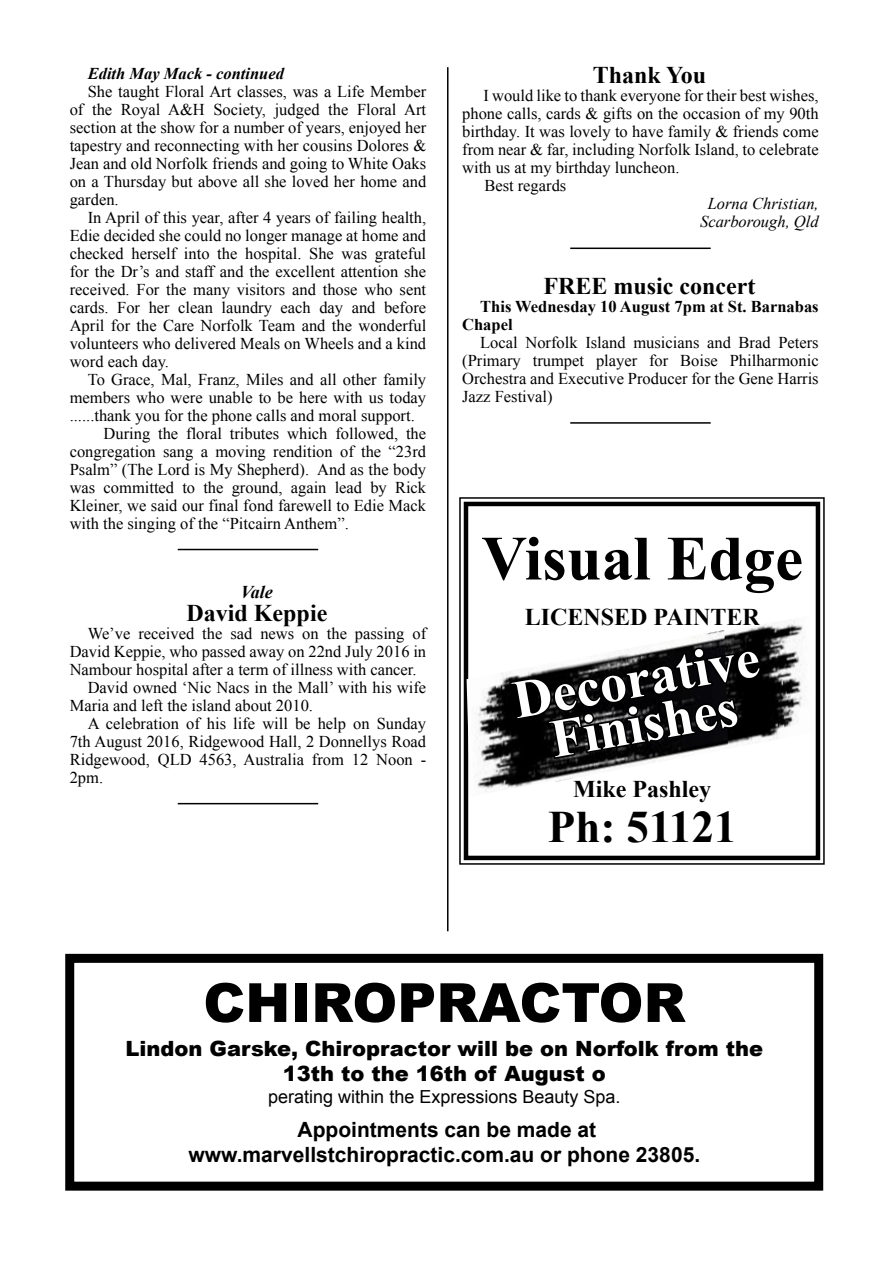
<style>
.page{position:relative;width:893px;height:1263px;background:#fff}
.page>*{position:absolute;margin:0;border:0;box-sizing:border-box;transform-origin:0 0}
.t1{font:700 63px "Times New Roman";color:#000}
.t2{font:700 54px/45px "Times New Roman";color:#fff;text-align:center}
.t3{font:900 54px "Arial";color:#000}
.t4{font:700 45px "Times New Roman";color:#000}
.t5{font:700 24px "Times New Roman";color:#000}
.t6{font:900 21px/25.2px "Arial";color:#000;text-align:center}
.t7{font:700 21px/25.2px "Arial";color:#000;text-align:center}
.t8{font:18px "Arial";color:#000}
.t9{font:italic 700 18px "Times New Roman";color:#000}
.t10{font:16.5px/18px "Times New Roman";color:#000;text-align:justify}
.t11{font:700 16.5px/18px "Times New Roman";color:#000}
.t12{font:italic 16.5px/18px "Times New Roman";color:#000;text-align:center}
.t13{font:italic 700 16.5px "Times New Roman";color:#000}
</style>
<div class="page">
<hr style="left:178px;top:549px;width:140px;height:1px;background:#000">
<hr style="left:178px;top:803px;width:140px;height:1px;background:#000">
<hr style="left:570px;top:248px;width:141px;height:1px;background:#000">
<hr style="left:570px;top:422px;width:141px;height:2px;background:#000">
<div style="left:65px;top:954px;width:758px;height:236px;border:9px solid #000"></div>
<hr style="left:447px;top:67px;width:1px;height:864px;background:#000">
<svg style="left:459px;top:497px;width:366px;height:368px"></svg>
<div style="left:464px;top:502px;width:356px;height:358px;border:4px solid #000"></div>
<img style="left:551px;top:615px;width:262px;height:167px">
<img style="left:467px;top:630px;width:261px;height:167px">
<svg style="left:508px;top:645px;width:255px;height:116px;background:#2f2f30"></svg>
<p class="t13" style="left:88px;top:62px;width:198px">Edith May Mack - continued</p>
<p class="t10" style="left:70px;top:82px;width:358px;text-indent:18px">She taught Floral Art classes, was a Life Member of the Royal A&amp;H Society, judged the Floral Art section at the show for a number of years, enjoyed her tapestry and reconnecting with her cousins Dolores &amp; Jean and old Norfolk friends and going to White Oaks on a Thursday but above all she loved her home and garden.</p>
<p class="t10" style="left:70px;top:208px;width:358px;text-indent:18px">In April of this year, after 4 years of failing health, Edie decided she could no longer manage at home and checked herself into the hospital. She was grateful for the Dr’s and staff and the excellent attention she received. For the many visitors and those who sent cards. For her clean laundry each day and before April for the Care Norfolk Team and the wonderful volunteers who delivered Meals on Wheels and a kind word each day.</p>
<p class="t10" style="left:88px;top:370px;width:340px">To Grace, Mal, Franz, Miles and all other family</p>
<p class="t10" style="left:70px;top:388px;width:358px">members who were unable to be here with us today</p>
<p class="t10" style="left:70px;top:406px;width:347px">......thank you for the phone calls and moral support.</p>
<p class="t10" style="left:104px;top:424px;width:324px">During the floral tributes which followed, the</p>
<p class="t10" style="left:70px;top:442px;width:358px">congregation sang a moving rendition of the “23rd</p>
<p class="t10" style="left:70px;top:460px;width:358px">Psalm” (The Lord is My Shepherd). And as the body</p>
<p class="t10" style="left:70px;top:478px;width:358px">was committed to the ground, again lead by Rick</p>
<p class="t10" style="left:70px;top:496px;width:358px">Kleiner, we said our final fond farewell to Edie Mack</p>
<p class="t10" style="left:70px;top:514px;width:281px">with the singing of the “Pitcairn Anthem”.</p>
<p class="t9" style="left:241px;top:580px;width:34px">Vale</p>
<h3 class="t5" style="left:187px;top:596px;width:142px">David Keppie</h3>
<p class="t10" style="left:88px;top:624px;width:340px">We’ve received the sad news on the passing of</p>
<p class="t10" style="left:70px;top:642px;width:358px">David Keppie, who passed away on 22nd July 2016 in</p>
<p class="t10" style="left:70px;top:660px;width:348px">Nambour hospital after a term of illness with cancer.</p>
<p class="t10" style="left:88px;top:678px;width:340px">David owned ‘Nic Nacs in the Mall’ with his wife</p>
<p class="t10" style="left:70px;top:696px;width:245px">Maria and left the island about 2010.</p>
<p class="t10" style="left:88px;top:714px;width:340px">A celebration of his life will be help on Sunday</p>
<p class="t10" style="left:70px;top:732px;width:358px">7th August 2016, Ridgewood Hall, 2 Donnellys Road</p>
<p class="t10" style="left:70px;top:750px;width:358px">Ridgewood, QLD 4563, Australia from 12 Noon -</p>
<p class="t10" style="left:70px;top:768px;width:35px">2pm.</p>
<h3 class="t5" style="left:593px;top:59px;width:115px">Thank You</h3>
<p class="t10" style="left:483px;top:87px;width:337px">I would like to thank everyone for their best wishes,</p>
<p class="t10" style="left:462px;top:105px;width:358px">phone calls, cards &amp; gifts on the occasion of my 90th</p>
<p class="t10" style="left:462px;top:123px;width:358px">birthday. It was lovely to have family &amp; friends come</p>
<p class="t10" style="left:462px;top:141px;width:358px">from near &amp; far, including Norfolk Island, to celebrate</p>
<p class="t10" style="left:462px;top:159px;width:219px">with us at my birthday luncheon.</p>
<p class="t10" style="left:484px;top:177px;width:84px">Best regards</p>
<p class="t12" style="left:700px;top:195px;width:120px">Lorna Christian,<br>Scarborough, Qld</p>
<h3 class="t5" style="left:543px;top:269px;width:213px">FREE music concert</h3>
<p class="t11" style="left:462px;top:297px;width:358px;text-indent:18px">This Wednesday 10 August 7pm at St. Barnabas<br>Chapel</p>
<p class="t10" style="left:462px;top:333px;width:358px;text-indent:18px">Local Norfolk Island musicians and Brad Peters (Primary trumpet player for Boise Philharmonic Orchestra and Executive Producer for the Gene Harris Jazz Festival)</p>
<h1 class="t1" style="left:481px;top:515px;width:323px">Visual Edge</h1>
<h3 class="t5" style="left:525px;top:600px;width:236px">LICENSED PAINTER</h3>
<h2 class="t2" style="left:510px;top:677px;width:250px;rotate:-10deg">Decorative<br>Finishes</h2>
<h3 class="t5" style="left:573px;top:772px;width:139px">Mike Pashley</h3>
<h3 class="t4" style="left:548px;top:796px;width:190px">Ph: 51121</h3>
<h2 class="t3" style="left:203px;top:963px;width:484px">CHIROPRACTOR</h2>
<p class="t6" style="left:126px;top:1035px;width:639px">Lindon Garske, Chiropractor will be on Norfolk from the<br>13th to the 16th of August o</p>
<p class="t8" style="left:268px;top:1085px;width:354px">perating within the Expressions Beauty Spa.</p>
<p class="t7" style="left:189px;top:1118px;width:513px">Appointments can be made at www.marvellstchiropractic.com.au or phone 23805.</p>
</div>
